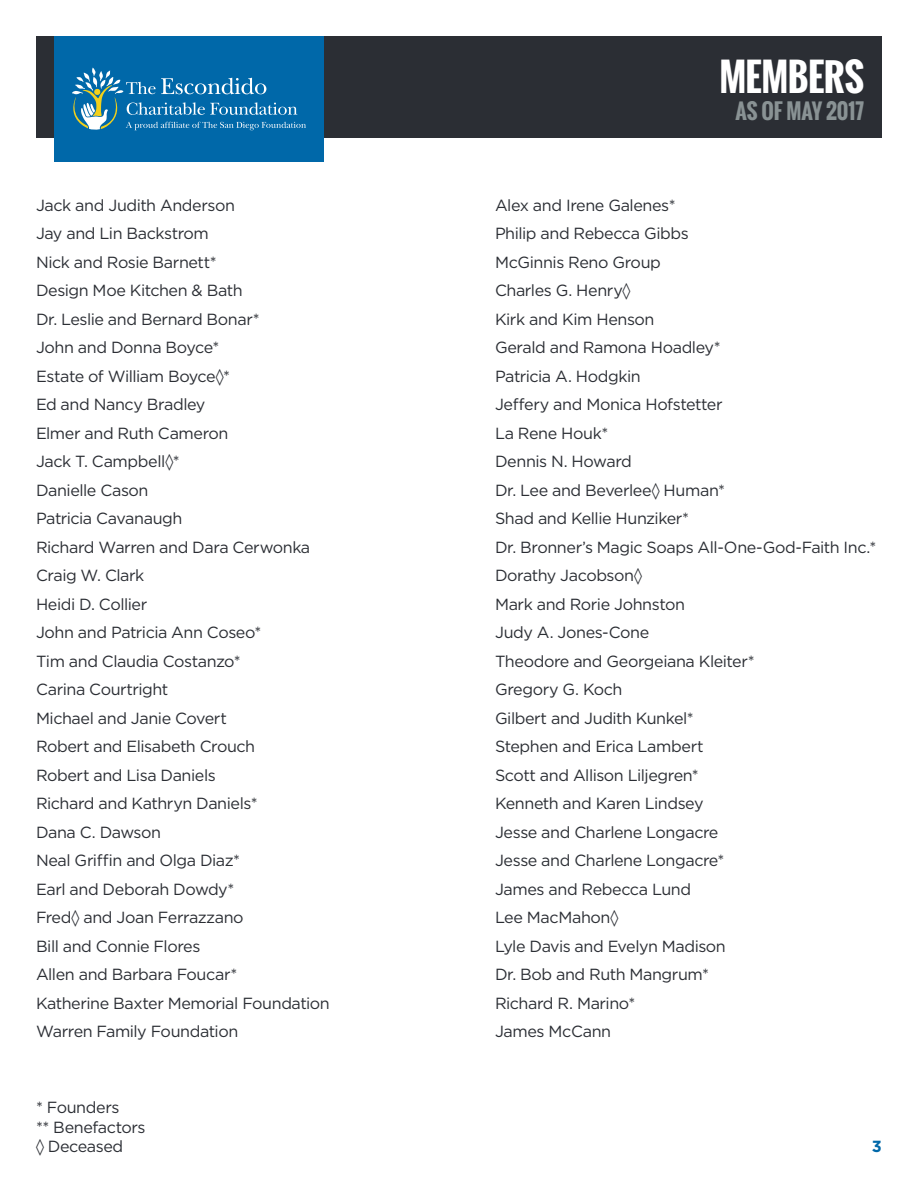
<style>
.page{position:relative;width:918px;height:1188px;background:#fff}
.page>*{position:absolute;margin:0;border:0;box-sizing:border-box;transform-origin:0 0}
.t1{font:700 37.5px "Oswald";letter-spacing:-.01em;color:#fff}
.t2{font:700 21px "Oswald";letter-spacing:-.005em;color:#899294}
.One-Sheet_-_C_-_Body{font:16.2px/19.5px "Gotham";letter-spacing:-.025em;color:#2b2e34}
.t3{font:700 16.2px "Gotham";color:#0068a9}
</style>
<div class="page">
<div style="left:36px;top:36px;width:846px;height:102px;background:#2b2e34"></div>
<div style="left:54px;top:36px;width:270px;height:126px;background:#0068a9"></div>
<svg style="left:72px;top:68px;width:234px;height:62px"></svg>
<p class="One-Sheet_-_C_-_Body" style="left:36px;top:195px;width:201px">Jack and Judith Anderson</p>
<p class="One-Sheet_-_C_-_Body" style="left:36px;top:224px;width:174px">Jay and Lin Backstrom</p>
<p class="One-Sheet_-_C_-_Body" style="left:36px;top:252px;width:182px">Nick and Rosie Barnett*</p>
<p class="One-Sheet_-_C_-_Body" style="left:36px;top:281px;width:208px">Design Moe Kitchen &amp; Bath</p>
<p class="One-Sheet_-_C_-_Body" style="left:36px;top:309px;width:225px">Dr. Leslie and Bernard Bonar*</p>
<p class="One-Sheet_-_C_-_Body" style="left:36px;top:338px;width:185px">John and Donna Boyce*</p>
<p class="One-Sheet_-_C_-_Body" style="left:36px;top:366px;width:196px">Estate of William Boyce◊*</p>
<p class="One-Sheet_-_C_-_Body" style="left:36px;top:395px;width:171px">Ed and Nancy Bradley</p>
<p class="One-Sheet_-_C_-_Body" style="left:36px;top:423px;width:194px">Elmer and Ruth Cameron</p>
<p class="One-Sheet_-_C_-_Body" style="left:36px;top:452px;width:145px">Jack T. Campbell◊*</p>
<p class="One-Sheet_-_C_-_Body" style="left:36px;top:480px;width:114px">Danielle Cason</p>
<p class="One-Sheet_-_C_-_Body" style="left:36px;top:509px;width:148px">Patricia Cavanaugh</p>
<p class="One-Sheet_-_C_-_Body" style="left:36px;top:537px;width:276px">Richard Warren and Dara Cerwonka</p>
<p class="One-Sheet_-_C_-_Body" style="left:36px;top:566px;width:110px">Craig W. Clark</p>
<p class="One-Sheet_-_C_-_Body" style="left:36px;top:594px;width:113px">Heidi D. Collier</p>
<p class="One-Sheet_-_C_-_Body" style="left:36px;top:623px;width:227px">John and Patricia Ann Coseo*</p>
<p class="One-Sheet_-_C_-_Body" style="left:36px;top:651px;width:206px">Tim and Claudia Costanzo*</p>
<p class="One-Sheet_-_C_-_Body" style="left:36px;top:680px;width:134px">Carina Courtright</p>
<p class="One-Sheet_-_C_-_Body" style="left:36px;top:708px;width:192px">Michael and Janie Covert</p>
<p class="One-Sheet_-_C_-_Body" style="left:36px;top:737px;width:221px">Robert and Elisabeth Crouch</p>
<p class="One-Sheet_-_C_-_Body" style="left:36px;top:765px;width:181px">Robert and Lisa Daniels</p>
<p class="One-Sheet_-_C_-_Body" style="left:36px;top:794px;width:223px">Richard and Kathryn Daniels*</p>
<p class="One-Sheet_-_C_-_Body" style="left:36px;top:822px;width:127px">Dana C. Dawson</p>
<p class="One-Sheet_-_C_-_Body" style="left:36px;top:851px;width:206px">Neal Griffin and Olga Diaz*</p>
<p class="One-Sheet_-_C_-_Body" style="left:36px;top:879px;width:200px">Earl and Deborah Dowdy*</p>
<p class="One-Sheet_-_C_-_Body" style="left:36px;top:908px;width:209px">Fred◊ and Joan Ferrazzano</p>
<p class="One-Sheet_-_C_-_Body" style="left:36px;top:936px;width:166px">Bill and Connie Flores</p>
<p class="One-Sheet_-_C_-_Body" style="left:36px;top:965px;width:203px">Allen and Barbara Foucar*</p>
<p class="One-Sheet_-_C_-_Body" style="left:36px;top:993px;width:295px">Katherine Baxter Memorial Foundation</p>
<p class="One-Sheet_-_C_-_Body" style="left:36px;top:1022px;width:204px">Warren Family Foundation</p>
<p class="One-Sheet_-_C_-_Body" style="left:36px;top:1097px;width:111px">* Founders<br>** Benefactors ◊ Deceased</p>
<h1 class="t1" style="left:720px;top:49px;width:146px">MEMBERS</h1>
<p class="t2" style="left:736px;top:95px;width:130px">AS OF MAY 2017</p>
<p class="One-Sheet_-_C_-_Body" style="left:495px;top:195px;width:182px">Alex and Irene Galenes*</p>
<p class="One-Sheet_-_C_-_Body" style="left:495px;top:224px;width:195px">Philip and Rebecca Gibbs</p>
<p class="One-Sheet_-_C_-_Body" style="left:495px;top:252px;width:167px">McGinnis Reno Group</p>
<p class="One-Sheet_-_C_-_Body" style="left:495px;top:281px;width:137px">Charles G. Henry◊</p>
<p class="One-Sheet_-_C_-_Body" style="left:495px;top:309px;width:161px">Kirk and Kim Henson</p>
<p class="One-Sheet_-_C_-_Body" style="left:495px;top:338px;width:227px">Gerald and Ramona Hoadley*</p>
<p class="One-Sheet_-_C_-_Body" style="left:495px;top:366px;width:147px">Patricia A. Hodgkin</p>
<p class="One-Sheet_-_C_-_Body" style="left:495px;top:395px;width:229px">Jeffery and Monica Hofstetter</p>
<p class="One-Sheet_-_C_-_Body" style="left:495px;top:423px;width:115px">La Rene Houk*</p>
<p class="One-Sheet_-_C_-_Body" style="left:495px;top:452px;width:138px">Dennis N. Howard</p>
<p class="One-Sheet_-_C_-_Body" style="left:495px;top:480px;width:232px">Dr. Lee and Beverlee◊ Human*</p>
<p class="One-Sheet_-_C_-_Body" style="left:495px;top:509px;width:196px">Shad and Kellie Hunziker*</p>
<p class="One-Sheet_-_C_-_Body" style="left:495px;top:537px;width:383px">Dr. Bronner’s Magic Soaps All-One-God-Faith Inc.*</p>
<p class="One-Sheet_-_C_-_Body" style="left:495px;top:566px;width:149px">Dorathy Jacobson◊</p>
<p class="One-Sheet_-_C_-_Body" style="left:495px;top:594px;width:191px">Mark and Rorie Johnston</p>
<p class="One-Sheet_-_C_-_Body" style="left:495px;top:623px;width:156px">Judy A. Jones-Cone</p>
<p class="One-Sheet_-_C_-_Body" style="left:495px;top:651px;width:261px">Theodore and Georgeiana Kleiter*</p>
<p class="One-Sheet_-_C_-_Body" style="left:495px;top:680px;width:129px">Gregory G. Koch</p>
<p class="One-Sheet_-_C_-_Body" style="left:495px;top:708px;width:200px">Gilbert and Judith Kunkel*</p>
<p class="One-Sheet_-_C_-_Body" style="left:495px;top:737px;width:210px">Stephen and Erica Lambert</p>
<p class="One-Sheet_-_C_-_Body" style="left:495px;top:765px;width:205px">Scott and Allison Liljegren*</p>
<p class="One-Sheet_-_C_-_Body" style="left:495px;top:794px;width:210px">Kenneth and Karen Lindsey</p>
<p class="One-Sheet_-_C_-_Body" style="left:495px;top:822px;width:225px">Jesse and Charlene Longacre</p>
<p class="One-Sheet_-_C_-_Body" style="left:495px;top:851px;width:231px">Jesse and Charlene Longacre*</p>
<p class="One-Sheet_-_C_-_Body" style="left:495px;top:879px;width:198px">James and Rebecca Lund</p>
<p class="One-Sheet_-_C_-_Body" style="left:495px;top:908px;width:125px">Lee MacMahon◊</p>
<p class="One-Sheet_-_C_-_Body" style="left:495px;top:936px;width:232px">Lyle Davis and Evelyn Madison</p>
<p class="One-Sheet_-_C_-_Body" style="left:495px;top:965px;width:215px">Dr. Bob and Ruth Mangrum*</p>
<p class="One-Sheet_-_C_-_Body" style="left:495px;top:993px;width:142px">Richard R. Marino*</p>
<p class="One-Sheet_-_C_-_Body" style="left:495px;top:1022px;width:118px">James McCann</p>
<p class="t3" style="left:872px;top:1136px;width:12px">3</p>
</div>
